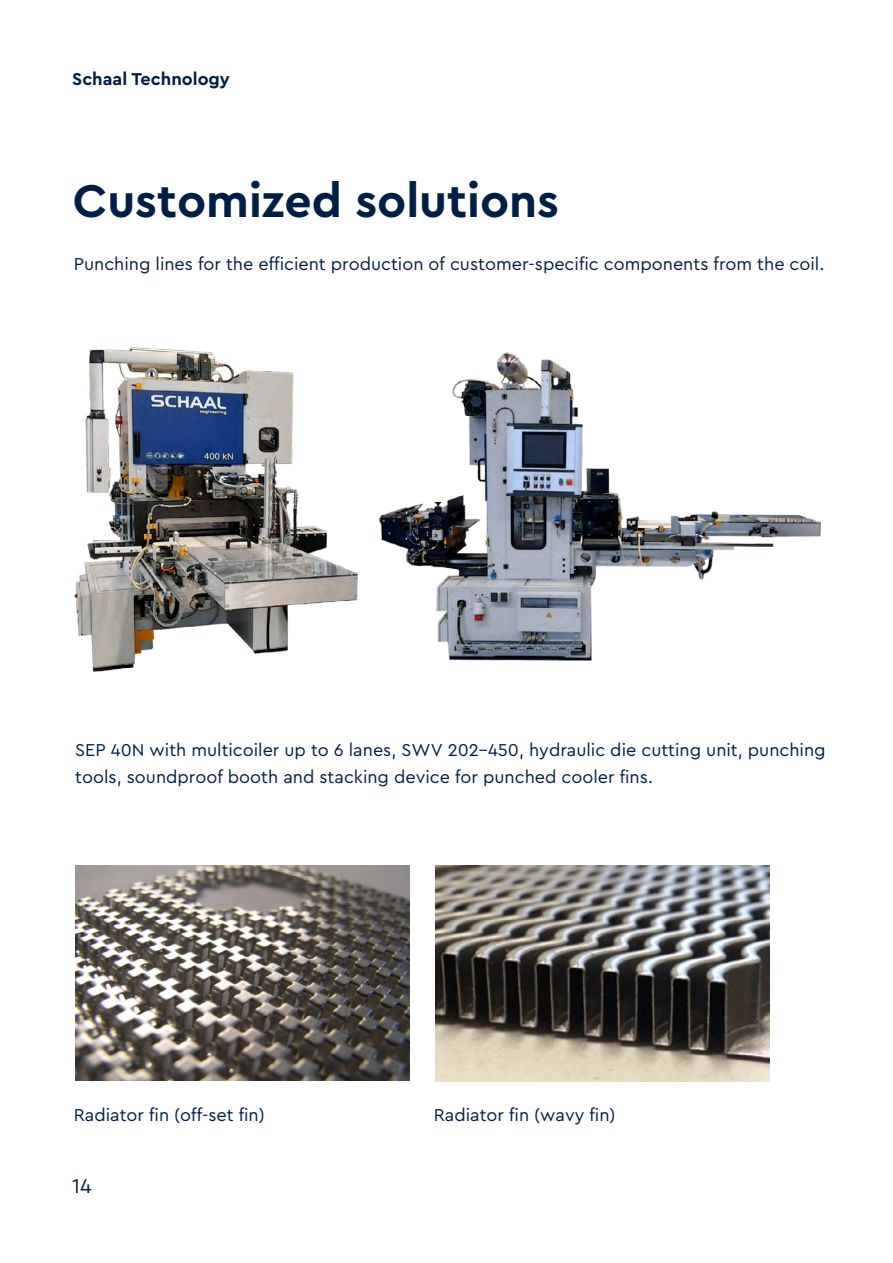
<style>
.page{position:relative;width:893px;height:1263px;background:#fff}
.page>*{position:absolute;margin:0;border:0;box-sizing:border-box;transform-origin:0 0}
.t1{font:700 48px "Cera Pro";color:#001f47}
.t2{font:21px "Cera Pro";color:#001f47}
.t3{font:18px/27px "Cera Pro";color:#001f47}
.t4{font:700 18px "Cera Pro";color:#001f47}
</style>
<div class="page">
<img style="left:74px;top:347px;width:747px;height:325px">
<img style="left:75px;top:865px;width:334px;height:216px">
<img style="left:435px;top:865px;width:334px;height:217px">
<p class="t4" style="left:72px;top:67px;width:159px">Schaal Technology</p>
<h1 class="t1" style="left:73px;top:169px;width:488px">Customized solutions</h1>
<p class="t3" style="left:74px;top:250px;width:752px">Punching lines for the efficient production of customer-specific components from the coil.</p>
<p class="t3" style="left:75px;top:736px;width:752px">SEP 40N with multicoiler up to 6 lanes, SWV 202-450, hydraulic die cutting unit, punching tools, soundproof booth and stacking device for punched cooler fins.</p>
<p class="t3" style="left:74px;top:1100px;width:193px">Radiator fin (off-set fin)</p>
<p class="t3" style="left:434px;top:1100px;width:183px">Radiator fin (wavy fin)</p>
<p class="t2" style="left:72px;top:1172px;width:21px">14</p>
</div>
